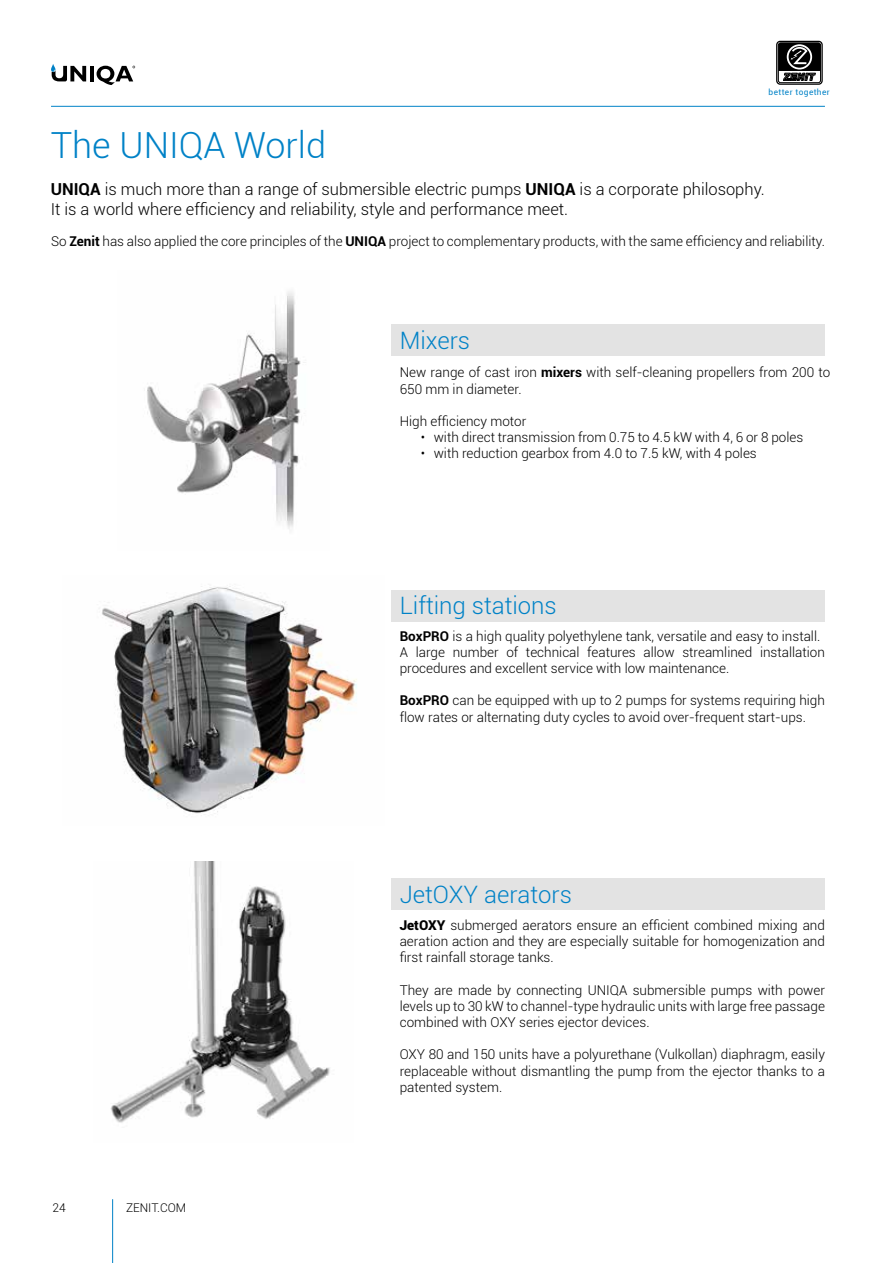
<style>
.page{position:relative;width:893px;height:1263px;background:#fff}
.page>*{position:absolute;margin:0;border:0;box-sizing:border-box;transform-origin:0 0}
.t1{font:300 36px "Roboto";color:#0082c7}
.t2{font:300 24px "Roboto";color:#0082c7}
.t3{font:300 16.5px/19.8px "Roboto";color:#000}
.t4{font:300 13.5px/16.2px "Roboto";color:#000}
.t5{font:300 12px "Roboto";color:#000}
.t6{font:8.25px "Roboto";letter-spacing:.05em;color:#0082c7}
.s1{font-weight:700}
.s2{font-weight:900}
</style>
<div class="page">
<hr style="left:90px;top:66px;width:4px;height:15px;background:#000">
<svg style="left:97px;top:66px;width:38px;height:19px"></svg>
<svg style="left:51px;top:64px;width:35px;height:17px"></svg>
<hr style="left:112px;top:1199px;width:1px;height:64px;background:#0082c7">
<hr style="left:51px;top:106px;width:774px;height:1px;background:#0082c7">
<div style="left:776px;top:41px;width:47px;height:44px;border:1px solid #000;border-radius:3px"></div>
<div style="left:778px;top:43px;width:43px;height:40px;border:1px solid #000;border-radius:2px"></div>
<svg style="left:778px;top:43px;width:42px;height:38px"></svg>
<div style="left:392px;top:878px;width:433px;height:32px;background:#e3e3e3"></div>
<img style="left:147px;top:291px;width:158px;height:238px">
<img style="left:110px;top:861px;width:220px;height:262px">
<img style="left:102px;top:586px;width:255px;height:228px">
<div style="left:392px;top:324px;width:433px;height:32px;background:#e3e3e3"></div>
<div style="left:392px;top:590px;width:433px;height:32px;background:#e3e3e3"></div>
<p class="t6" style="left:769px;top:86px;width:63px">better together</p>
<h1 class="t1" style="left:51px;top:120px;width:277px">The UNIQA World</h1>
<p class="t3" style="left:51px;top:179px;width:716px"><span class="s1">UNIQA</span> is much more than a range of submersible electric pumps <span class="s1">UNIQA</span> is a corporate philosophy.<br>It is a world where efficiency and reliability, style and performance meet.</p>
<p class="t4" style="left:51px;top:233px;width:775px">So <span class="s1">Zenit</span> has also applied the core principles of the <span class="s1">UNIQA</span> project to complementary products, with the same efficiency and reliability.</p>
<h2 class="t2" style="left:400px;top:324px;width:72px">Mixers</h2>
<p class="t4" style="left:400px;top:364px;width:432px">New range of cast iron <span class="s1">mixers</span> with self-cleaning propellers from 200 to<br>650 mm in diameter.</p>
<p class="t4" style="left:400px;top:413px;width:128px">High efficiency motor</p>
<p class="t4" style="left:421px;top:429px;width:384px">• with direct transmission from 0.75 to 4.5 kW with 4, 6 or 8 poles</p>
<p class="t4" style="left:421px;top:445px;width:337px">• with reduction gearbox from 4.0 to 7.5 kW, with 4 poles</p>
<h2 class="t2" style="left:400px;top:588px;width:159px">Lifting stations</h2>
<p class="t4" style="left:400px;top:627px;width:427px"><span class="s1">BoxPRO</span> is a high quality polyethylene tank, versatile and easy to install.<br>A large number of technical features allow streamlined installation procedures and excellent service with low maintenance.</p>
<p class="t4" style="left:400px;top:692px;width:427px"><span class="s1">BoxPRO</span> can be equipped with up to 2 pumps for systems requiring high flow rates or alternating duty cycles to avoid over-frequent start-ups.</p>
<h2 class="t2" style="left:400px;top:877px;width:174px">JetOXY aerators</h2>
<p class="t5" style="left:52px;top:1199px;width:15px">24</p>
<p class="t5" style="left:126px;top:1199px;width:62px">ZENIT.COM</p>
<p class="t4" style="left:400px;top:916px;width:427px;text-align:justify"><span class="s2">JetOXY</span> submerged aerators ensure an efficient combined mixing and aeration action and they are especially suitable for homogenization and first rainfall storage tanks.</p>
<p class="t4" style="left:400px;top:981px;width:427px;text-align:justify">They are made by connecting UNIQA submersible pumps with power levels up to 30 kW to channel-type hydraulic units with large free passage combined with OXY series ejector devices.</p>
<p class="t4" style="left:400px;top:1046px;width:427px;text-align:justify">OXY 80 and 150 units have a polyurethane (Vulkollan) diaphragm, easily replaceable without dismantling the pump from the ejector thanks to a patented system.</p>
</div>
